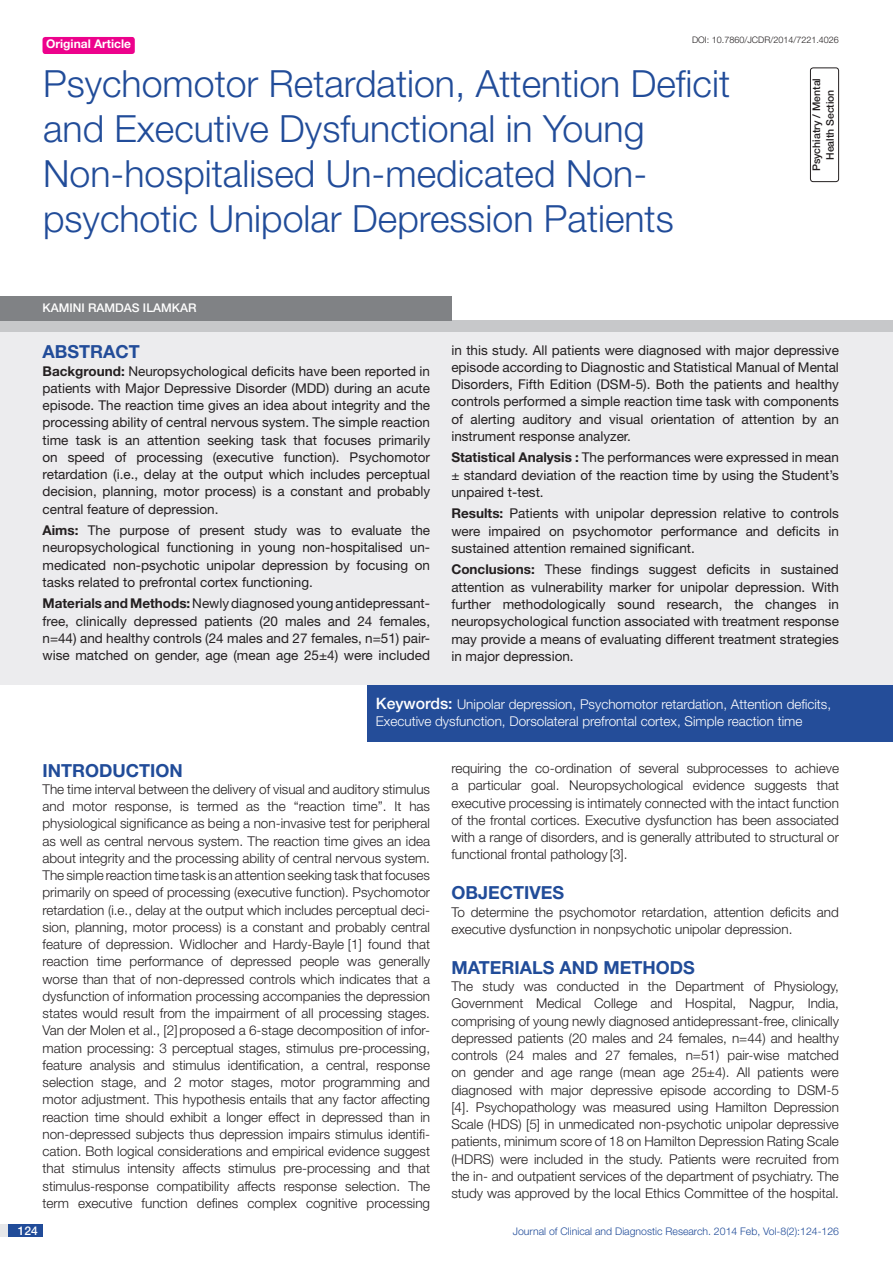
<style>
.page{position:relative;width:893px;height:1263px;background:#fff}
.page>*{position:absolute;margin:0;border:0;box-sizing:border-box;transform-origin:0 0}
.t1{font:300 37.5px/45px "Helvetica Neue";color:#214c99}
.Level_1{font:700 18px "Helvetica Neue";color:#214c99}
.Abstract_head{font:700 18px "Helvetica Neue";color:#214c99}
.Body_text{font:300 13.5px/17.2px "Helvetica Neue";color:#231f20}
.Abstract_text{font:13.5px/17.2px "Helvetica Neue";color:#231f20;text-align:justify}
.t2{font:300 13.5px/17.2px "Helvetica Neue";color:#fff}
.Author{font:500 12px "Helvetica Neue";color:#fff}
.t3{font:700 12px "Helvetica Neue";color:#fff}
.t4{font:300 10.5px "Helvetica Neue";color:#214c99}
.con_particulars{font:500 10.5px/13.5px "Helvetica Neue";color:#231f20;text-align:center}
.DOI{font:300 9px "Helvetica Neue";color:#231f20}
.s1{color:#244d99}
.s2{font-weight:700}
.s3{font-weight:500;font-size:15.75px}
</style>
<div class="page">
<div style="left:0;top:1224px;width:43px;height:13px;background:#e6e7e9"></div>
<div style="left:8px;top:1224px;width:35px;height:13px;background:#214c99"></div>
<div style="left:43px;top:37px;width:92px;height:17px;background:#ed028c;border-radius:3px"></div>
<div style="left:0;top:320px;width:893px;height:12px;background:#c7c8ca"></div>
<div style="left:810px;top:68px;width:29px;height:114px;border:1px solid #231f20;border-radius:3px"></div>
<div style="left:0;top:296px;width:451px;height:24px;background:#808285"></div>
<div style="left:0;top:332px;width:893px;height:352px;background:#ececee"></div>
<div style="left:367px;top:685px;width:526px;height:56px;background:#244d99"></div>
<p class="DOI" style="left:692px;top:35px;width:148px">DOI: 10.7860/JCDR/2014/7221.4026</p>
<p class="t3" style="left:46px;top:37px;width:87px">Original Article</p>
<p class="t1" style="left:43px;top:60px;width:688px">Psychomotor Retardation, Attention Deficit and Executive Dysfunctional in Young Non-hospitalised Un-medicated Non&shy;psychotic Unipolar Depression Patients</p>
<p class="con_particulars" style="left:810px;top:171px;width:95px;rotate:-90deg">PSYCHIATRY / MENTAL<br>HEALTH SECTION</p>
<p class="Author" style="left:43px;top:301px;width:151px">KAMINI RAMDAS ILAMKAR</p>
<p class="Abstract_head" style="left:43px;top:341px;width:99px">ABST<span class="s1">RAC</span>T</p>
<p class="Abstract_text" style="left:43px;top:362px;width:389px"><span class="s2">Background:</span> Neuropsychological deficits have been reported in patients with Major Depressive Disorder (MDD) during an acute episode. The reaction time gives an idea about integrity and the processing ability of central nervous system. The simple reaction time task is an attention seeking task that focuses primarily on speed of processing (executive function). Psychomotor retardation (i.e., delay at the output which includes perceptual decision, planning, motor process) is a constant and probably central feature of depression.</p>
<p class="Abstract_text" style="left:43px;top:521px;width:389px"><span class="s2">Aims:</span> The purpose of present study was to evaluate the neuropsychological functioning in young non-hospitalised un&shy;medicated non-psychotic unipolar depression by focusing on tasks related to prefrontal cortex functioning.</p>
<p class="Abstract_text" style="left:43px;top:595px;width:389px"><span class="s2">Materials and Methods:</span> Newly diagnosed young antidepressant&shy;free, clinically depressed patients (20 males and 24 females, n=44) and healthy controls (24 males and 27 females, n=51) pair&shy;wise matched on gender, age (mean age 25±4) were included</p>
<p class="Abstract_text" style="left:451px;top:341px;width:389px">in this study. All patients were diagnosed with major depressive episode according to Diagnostic and Statistical Manual of Mental Disorders, Fifth Edition (DSM-5). Both the patients and healthy controls performed a simple reaction time task with components of alerting auditory and visual orientation of attention by an instrument response analyzer.</p>
<p class="Abstract_text" style="left:451px;top:449px;width:389px"><span class="s2">Statistical Analysis :</span> The performances were expressed in mean ± standard deviation of the reaction time by using the Student’s unpaired t-test.</p>
<p class="Abstract_text" style="left:451px;top:505px;width:389px"><span class="s2">Results:</span> Patients with unipolar depression relative to controls were impaired on psychomotor performance and deficits in sustained attention remained significant.</p>
<p class="Abstract_text" style="left:451px;top:561px;width:389px"><span class="s2">Conclusions:</span> These findings suggest deficits in sustained attention as vulnerability marker for unipolar depression. With further methodologically sound research, the changes in neuropsychological function associated with treatment response may provide a means of evaluating different treatment strategies in major depression.</p>
<p class="t2" style="left:376px;top:695px;width:457px"><span class="s3">KEYWORDS:</span> Unipolar depression, Psychomotor retardation, Attention deficits,<br>Executive dysfunction, Dorsolateral prefrontal cortex, Simple reaction time</p>
<p class="Level_1" style="left:43px;top:759px;width:142px">INTRODUCTION</p>
<p class="Body_text" style="left:43px;top:780px;width:389px">The time interval between the delivery of visual and auditory stimulus and motor response, is termed as the “reaction time”. It has physiological significance as being a non-invasive test for peripheral as well as central nervous system. The reaction time gives an idea about integrity and the processing ability of central nervous system.<br>The simple reaction time task is an attention seeking task that focuses primarily on speed of processing (executive function). Psychomotor retardation (i.e., delay at the output which includes perceptual deci&shy;sion, planning, motor process) is a constant and probably central feature of depression. Widlocher and Hardy-Bayle [1] found that reaction time performance of depressed people was generally worse than that of non-depressed controls which indicates that a dysfunction of information processing accompanies the depression states would result from the impairment of all processing stages.<br>Van der Molen et al., [2] proposed a 6-stage decomposition of infor&shy;mation processing: 3 perceptual stages, stimulus pre-processing, feature analysis and stimulus identification, a central, response selection stage, and 2 motor stages, motor programming and motor adjustment. This hypothesis entails that any factor affecting reaction time should exhibit a longer effect in depressed than in non-depressed subjects thus depression impairs stimulus identifi&shy;cation. Both logical considerations and empirical evidence suggest that stimulus intensity affects stimulus pre-processing and that stimulus-response compatibility affects response selection. The term executive function defines complex cognitive processing</p>
<p class="Body_text" style="left:451px;top:759px;width:389px;text-align:justify">requiring the co-ordination of several subprocesses to achieve a particular goal. Neuropsychological evidence suggests that executive processing is intimately connected with the intact function of the frontal cortices. Executive dysfunction has been associated with a range of disorders, and is generally attributed to structural or functional frontal pathology [3].</p>
<p class="Level_1" style="left:451px;top:882px;width:114px">OBJECTIVES</p>
<p class="Body_text" style="left:451px;top:903px;width:389px">To determine the psychomotor retardation, attention deficits and executive dysfunction in nonpsychotic unipolar depression.</p>
<p class="Level_1" style="left:451px;top:956px;width:245px">MATERIALS AND METHODS</p>
<p class="Body_text" style="left:451px;top:977px;width:389px;text-align:justify">The study was conducted in the Department of Physiology, Government Medical College and Hospital, Nagpur, India, comprising of young newly diagnosed antidepressant-free, clinically depressed patients (20 males and 24 females, n=44) and healthy controls (24 males and 27 females, n=51) pair-wise matched on gender and age range (mean age 25±4). All patients were diagnosed with major depressive episode according to DSM-5 [4]. Psychopathology was measured using Hamilton Depression Scale (HDS) [5] in unmedicated non-psychotic unipolar depressive patients, minimum score of 18 on Hamilton Depression Rating Scale (HDRS) were included in the study. Patients were recruited from the in- and outpatient services of the department of psychiatry. The study was approved by the local Ethics Committee of the hospital.</p>
<p class="Author" style="left:18px;top:1223px;width:22px">124</p>
<p class="t4" style="left:513px;top:1225px;width:328px">Journal of Clinical and Diagnostic Research. 2014 Feb, Vol-8(2):124-126</p>
</div>
